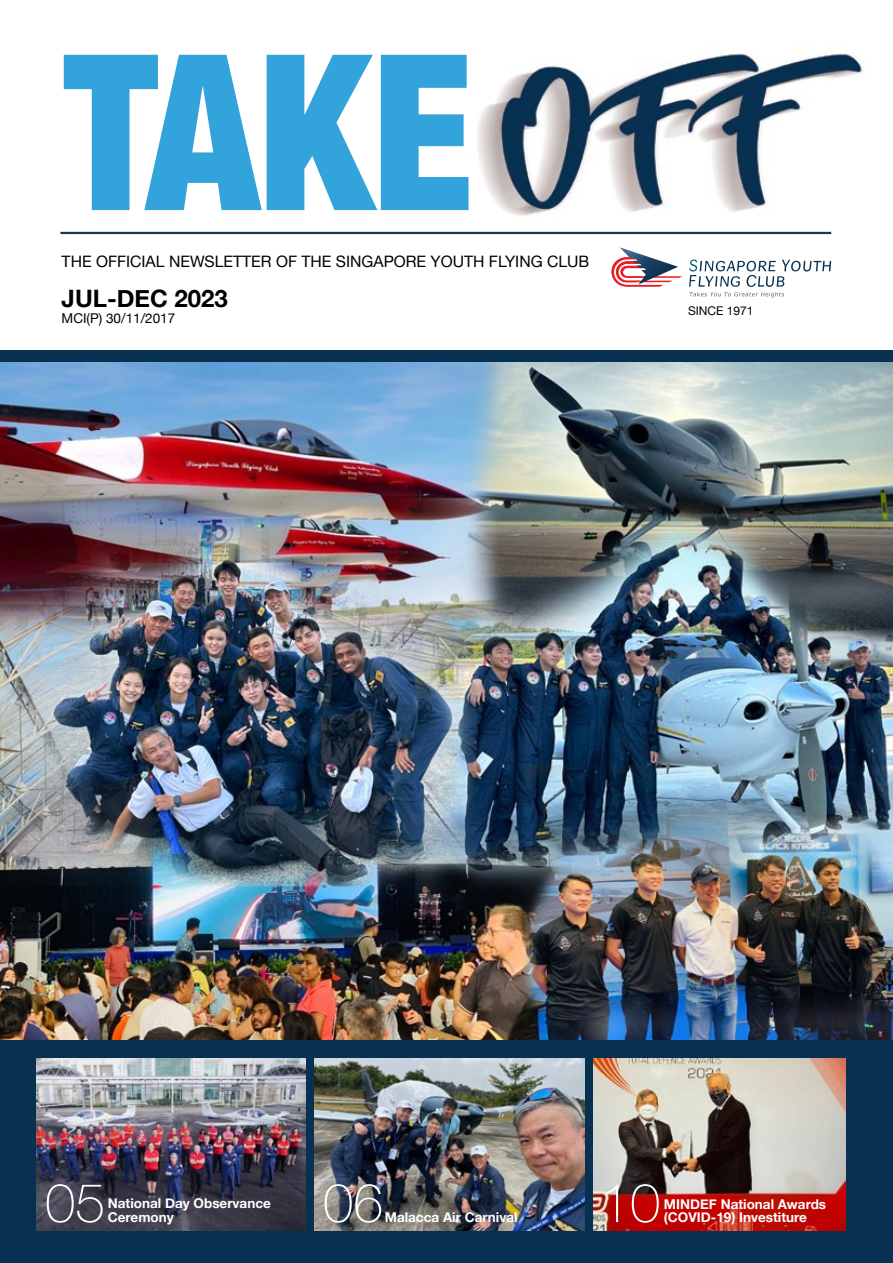
<style>
.page{position:relative;width:893px;height:1263px;background:#fff}
.page>*{position:absolute;margin:0;border:0;box-sizing:border-box;transform-origin:0 0}
.t1{font:100 54px "Helvetica Neue";color:#fff}
.t2{font:700 24px "Helvetica Neue";color:#000}
.t3{font:15.75px "Helvetica Neue";color:#000}
.t4{font:700 13.5px/13.5px "Helvetica Neue";color:#fff}
.t5{font:13.5px "Helvetica Neue";color:#000}
.t6{font:12px "Helvetica Neue";color:#000}
</style>
<div class="page">
<div style="left:0;top:351px;width:893px;height:912px;background:#083050"></div>
<img style="left:315px;top:1059px;width:269px;height:171px">
<img style="left:36px;top:1059px;width:270px;height:171px">
<img style="left:593px;top:1059px;width:252px;height:171px">
<img style="left:411px;top:54px;width:451px;height:208px">
<svg style="left:64px;top:55px;width:404px;height:155px;fill:#33a3dc"></svg>
<svg style="left:689px;top:260px;width:142px;height:37px"></svg>
<svg style="left:611px;top:247px;width:71px;height:40px"></svg>
<hr style="left:60px;top:232px;width:771px;height:2px;background:#0e395a">
<img style="left:0;top:362px;width:893px;height:678px">
<p class="t3" style="left:62px;top:250px;width:529px">THE OFFICIAL NEWSLETTER OF THE SINGAPORE YOUTH FLYING CLUB</p>
<h2 class="t2" style="left:62px;top:280px;width:168px">JUL-DEC 2023</h2>
<p class="t5" style="left:62px;top:309px;width:115px">MCI(P) 30/11/2017</p>
<p class="t6" style="left:688px;top:302px;width:67px">SINCE 1971</p>
<h1 class="t1" style="left:45px;top:1162px;width:62px">05</h1>
<h1 class="t1" style="left:323px;top:1162px;width:62px">06</h1>
<p class="t4" style="left:108px;top:1197px;width:165px">National Day Observance<br>Ceremony</p>
<p class="t4" style="left:385px;top:1211px;width:134px">Malacca Air Carnival</p>
<h1 class="t1" style="left:600px;top:1162px;width:62px">10</h1>
<p class="t4" style="left:664px;top:1197px;width:164px">MINDEF National Awards (COVID-19) Investiture</p>
</div>
